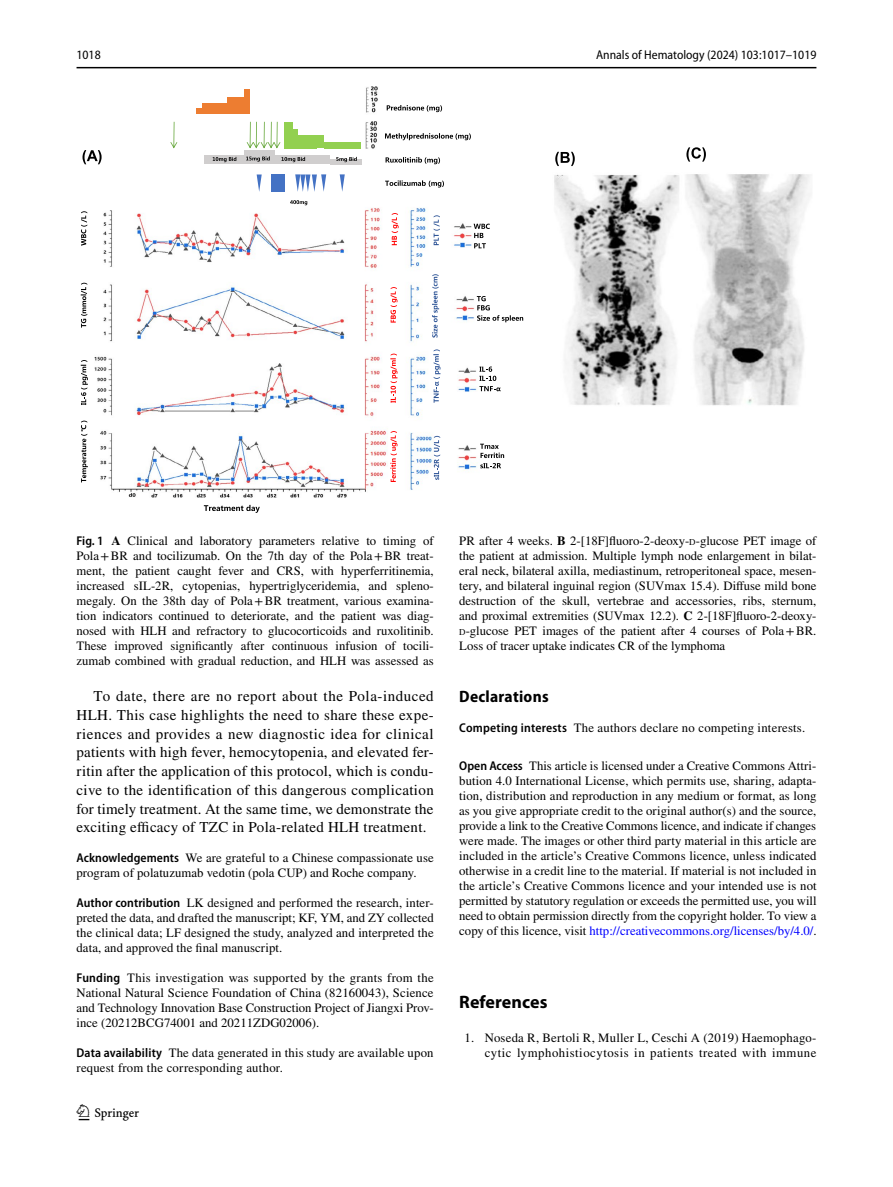
<style>
.page{position:relative;width:893px;height:1187px;background:#fff}
.page>*{position:absolute;margin:0;border:0;box-sizing:border-box;transform-origin:0 0}
.t1{font:22.5px "Springnew Regular 2";color:#000}
.t2{font:700 18px "Myriad Pro";letter-spacing:.005em;color:#000}
.t3{font:700 semi-condensed 16.5px "Myriad Pro";letter-spacing:.02em;color:#000}
.t4{font:15px/18.8px "STIX";letter-spacing:.02em;color:#000;text-align:justify}
.t5{font:12.75px/15px "STIX";letter-spacing:.005em;color:#000;text-align:justify}
.t6{font:12.75px/15px "STIX";letter-spacing:.04em;color:#000;text-align:right}
.t7{font:semi-condensed 12.75px "Myriad Pro";color:#000}
.s1{font-family:"Myriad Pro";font-weight:600;font-stretch:semi-condensed}
.s2{font-weight:700}
.s3{font-size:8.85px}
.s4{color:#00f}
</style>
<div class="page">
<hr style="left:77px;top:67px;width:739px;height:1px;background:#000">
<img style="left:94px;top:87px;width:716px;height:410px">
<svg style="left:204px;top:505px;width:56px;height:8px"></svg>
<svg style="left:474px;top:224px;width:16px;height:24px"></svg>
<svg style="left:479px;top:366px;width:22px;height:25px"></svg>
<svg style="left:480px;top:443px;width:24px;height:25px"></svg>
<svg style="left:386px;top:157px;width:54px;height:7px"></svg>
<svg style="left:385px;top:180px;width:59px;height:7px"></svg>
<svg style="left:81px;top:211px;width:6px;height:35px"></svg>
<svg style="left:81px;top:283px;width:6px;height:44px"></svg>
<svg style="left:81px;top:420px;width:7px;height:62px"></svg>
<svg style="left:81px;top:360px;width:7px;height:45px"></svg>
<svg style="left:390px;top:431px;width:7px;height:51px"></svg>
<svg style="left:392px;top:213px;width:7px;height:32px"></svg>
<svg style="left:391px;top:287px;width:6px;height:35px"></svg>
<svg style="left:390px;top:353px;width:7px;height:49px"></svg>
<svg style="left:434px;top:436px;width:6px;height:44px"></svg>
<svg style="left:433px;top:349px;width:7px;height:54px"></svg>
<svg style="left:434px;top:215px;width:6px;height:30px"></svg>
<svg style="left:477px;top:296px;width:46px;height:26px"></svg>
<svg style="left:432px;top:274px;width:7px;height:63px"></svg>
<svg style="left:387px;top:105px;width:55px;height:7px"></svg>
<svg style="left:170px;top:122px;width:7px;height:26px"></svg>
<div style="left:284px;top:122px;width:8px;height:26px;background:#92d050"></div>
<svg style="left:247px;top:122px;width:33px;height:26px"></svg>
<div style="left:292px;top:129px;width:5px;height:19px;background:#92d050"></div>
<div style="left:297px;top:135px;width:20px;height:13px;background:#92d050"></div>
<div style="left:317px;top:135px;width:7px;height:13px;background:#92d050"></div>
<svg style="left:385px;top:133px;width:86px;height:7px"></svg>
<div style="left:324px;top:142px;width:37px;height:6px;background:#92d050"></div>
<div style="left:204px;top:156px;width:40px;height:8px;background:#d0cece"></div>
<div style="left:244px;top:150px;width:31px;height:14px;background:#d0cece"></div>
<div style="left:275px;top:156px;width:55px;height:8px;background:#d0cece"></div>
<div style="left:330px;top:159px;width:31px;height:5px;background:#d0cece"></div>
<svg style="left:213px;top:157px;width:23px;height:5px"></svg>
<svg style="left:246px;top:156px;width:24px;height:6px"></svg>
<svg style="left:281px;top:157px;width:24px;height:5px"></svg>
<svg style="left:336px;top:157px;width:21px;height:5px"></svg>
<svg style="left:197px;top:109px;width:5px;height:5px"></svg>
<div style="left:202px;top:103px;width:25px;height:11px;background:#ed7d31"></div>
<div style="left:227px;top:97px;width:17px;height:17px;background:#ed7d31"></div>
<div style="left:244px;top:89px;width:5px;height:25px;background:#ed7d31"></div>
<div style="left:271px;top:174px;width:13px;height:18px;background:#4472c4"></div>
<svg style="left:290px;top:200px;width:17px;height:5px"></svg>
<svg style="left:257px;top:174px;width:5px;height:18px"></svg>
<svg style="left:295px;top:174px;width:31px;height:18px"></svg>
<svg style="left:340px;top:174px;width:5px;height:18px"></svg>
<svg style="left:83px;top:150px;width:19px;height:14px"></svg>
<svg style="left:555px;top:152px;width:20px;height:14px"></svg>
<svg style="left:686px;top:147px;width:20px;height:15px"></svg>
<p class="t7" style="left:77px;top:48px;width:26px">1018</p>
<p class="t7" style="left:596px;top:48px;width:222px">Annals of Hematology (2024) 103:1017–1019</p>
<p class="t5" style="left:77px;top:534px;width:359px"><span class="s1">Fig. 1</span> <span class="s2">A</span> Clinical and laboratory parameters relative to timing of Pola+BR and tocilizumab. On the 7th day of the Pola+BR treat&shy;ment, the patient caught fever and CRS, with hyperferritinemia, increased sIL-2R, cytopenias, hypertriglyceridemia, and spleno&shy;megaly. On the 38th day of Pola+BR treatment, various examina&shy;tion indicators continued to deteriorate, and the patient was diag&shy;nosed with HLH and refractory to glucocorticoids and ruxolitinib.<br>These improved significantly after continuous infusion of tocili&shy;zumab combined with gradual reduction, and HLH was assessed as</p>
<p class="t5" style="left:459px;top:533px;width:359px">PR after 4 weeks. <span class="s2">B</span> 2-[18F]fluoro-2-deoxy-<span class="s3">d</span>-glucose PET image of the patient at admission. Multiple lymph node enlargement in bilat&shy;eral neck, bilateral axilla, mediastinum, retroperitoneal space, mesen&shy;tery, and bilateral inguinal region (SUVmax 15.4). Diffuse mild bone destruction of the skull, vertebrae and accessories, ribs, sternum, and proximal extremities (SUVmax 12.2). <span class="s2">C</span> 2-[18F]fluoro-2-deoxy&shy;<span class="s3">d</span>-glucose PET images of the patient after 4 courses of Pola+BR.<br>Loss of tracer uptake indicates CR of the lymphoma</p>
<p class="t4" style="left:77px;top:687px;width:359px;text-indent:17px">To date, there are no report about the Pola-induced HLH. This case highlights the need to share these expe&shy;riences and provides a new diagnostic idea for clinical patients with high fever, hemocytopenia, and elevated fer&shy;ritin after the application of this protocol, which is condu&shy;cive to the identification of this dangerous complication for timely treatment. At the same time, we demonstrate the exciting efficacy of TZC in Pola-related HLH treatment.</p>
<p class="t5" style="left:77px;top:851px;width:359px"><span class="s1">Acknowledgements</span> We are grateful to a Chinese compassionate use program of polatuzumab vedotin (pola CUP) and Roche company.</p>
<p class="t5" style="left:77px;top:896px;width:359px"><span class="s1">Author contribution</span> LK designed and performed the research, inter&shy;preted the data, and drafted the manuscript; KF, YM, and ZY collected the clinical data; LF designed the study, analyzed and interpreted the data, and approved the final manuscript.</p>
<p class="t5" style="left:77px;top:971px;width:359px"><span class="s1">Funding</span> This investigation was supported by the grants from the National Natural Science Foundation of China (82160043), Science and Technology Innovation Base Construction Project of Jiangxi Prov&shy;ince (20212BCG74001 and 20211ZDG02006).</p>
<p class="t5" style="left:77px;top:1046px;width:359px"><span class="s1">Data availability</span> The data generated in this study are available upon request from the corresponding author.</p>
<h1 class="t1" style="left:79px;top:1104px;width:62px">1 3</h1>
<p class="t3" style="left:459px;top:687px;width:91px">Declarations</p>
<p class="t5" style="left:459px;top:721px;width:348px"><span class="s1">Competing interests</span> The authors declare no competing interests.</p>
<p class="t5" style="left:459px;top:758px;width:359px"><span class="s1">Open Access</span> This article is licensed under a Creative Commons Attri&shy;bution 4.0 International License, which permits use, sharing, adapta&shy;tion, distribution and reproduction in any medium or format, as long as you give appropriate credit to the original author(s) and the source, provide a link to the Creative Commons licence, and indicate if changes were made. The images or other third party material in this article are included in the article’s Creative Commons licence, unless indicated otherwise in a credit line to the material. If material is not included in the article’s Creative Commons licence and your intended use is not permitted by statutory regulation or exceeds the permitted use, you will need to obtain permission directly from the copyright holder. To view a copy of this licence, visit <span class="s4">http://creativecommons.org/licenses/by/4.0/</span>.</p>
<h2 class="t2" style="left:459px;top:989px;width:90px">References</h2>
<p class="t6" style="left:465px;top:1030px;width:353px">1. Noseda R, Bertoli R, Muller L, Ceschi A (2019) Haemophago&shy;cytic lymphohistiocytosis in patients treated with immune</p>
</div>
